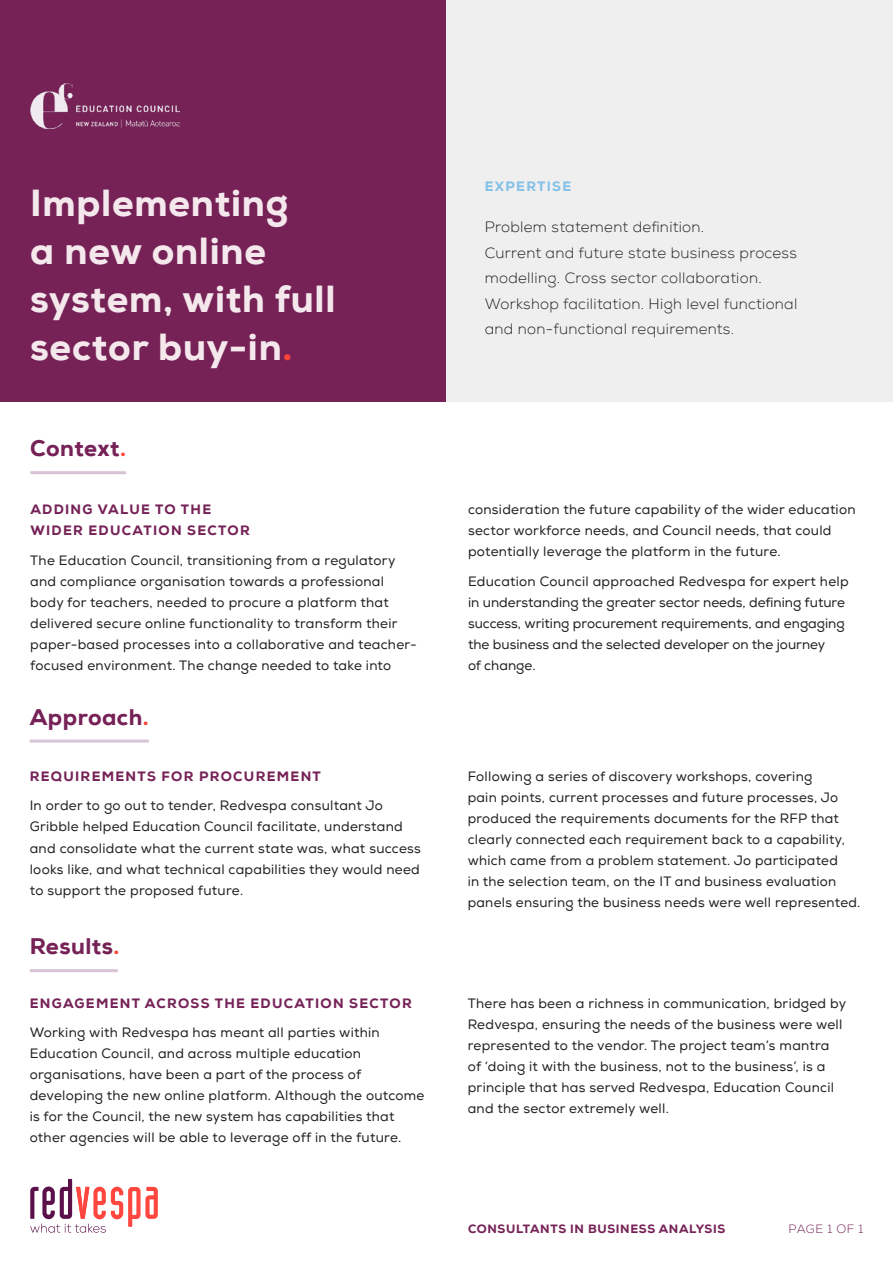
<style>
.page{position:relative;width:893px;height:1263px;background:#fff}
.page>*{position:absolute;margin:0;border:0;box-sizing:border-box;transform-origin:0 0}
.t1{font:800 37.5px/48px "Nexa";letter-spacing:.02em;color:#f4e8ed}
.t2{font:800 22.5px "Nexa";letter-spacing:.02em;color:#762257}
.t3{font:300 15px/25.5px "Nexa";letter-spacing:.02em;color:#231f20}
.t4{font:13.5px/21px "Nexa";letter-spacing:.02em;color:#231f20}
.t5{font:13.5px/21px "Nexa";color:#231f20}
.t6{font:800 13.5px/21px "Nexa";letter-spacing:.095em;color:#762257}
.t7{font:800 13.5px "Nexa";letter-spacing:.095em;color:#83c1e7}
.t8{font:800 12px "Nexa";letter-spacing:.055em;color:#762257}
.t9{font:300 12px "Nexa";letter-spacing:.04em;color:#762257}
.s1{color:#ff4338}
</style>
<div class="page">
<svg style="left:30px;top:1179px;width:128px;height:54px"></svg>
<div style="left:0;top:0;width:446px;height:402px;background:#762257"></div>
<div style="left:446px;top:0;width:447px;height:402px;background:#efefef"></div>
<img style="left:30px;top:84px;width:150px;height:45px">
<hr style="left:30px;top:471px;width:96px;height:3px;background:#d7c3d6">
<hr style="left:30px;top:739px;width:119px;height:3px;background:#d7c3d6">
<hr style="left:30px;top:969px;width:88px;height:3px;background:#d7c3d6">
<h1 class="t1" style="left:30px;top:179px;width:307px">Implementing<br>a new online system, with full sector buy-in<span class="s1">.</span></h1>
<h2 class="t2" style="left:30px;top:434px;width:97px">Context<span class="s1">.</span></h2>
<p class="t6" style="left:30px;top:499px;width:221px">ADDING VALUE TO THE<br>WIDER EDUCATION SECTOR</p>
<p class="t4" style="left:30px;top:550px;width:388px">The Education Council, transitioning from a regulatory and compliance organisation towards a professional body for teachers, needed to procure a platform that delivered secure online functionality to transform their paper-based processes into a collaborative and teacher&shy;focused environment. The change needed to take into</p>
<h2 class="t2" style="left:30px;top:702px;width:121px">Approach<span class="s1">.</span></h2>
<p class="t6" style="left:30px;top:766px;width:293px">REQUIREMENTS FOR PROCUREMENT</p>
<p class="t4" style="left:30px;top:795px;width:393px">In order to go out to tender, Redvespa consultant Jo Gribble helped Education Council facilitate, understand and consolidate what the current state was, what success looks like, and what technical capabilities they would need to support the proposed future.</p>
<h2 class="t2" style="left:30px;top:932px;width:91px">Results<span class="s1">.</span></h2>
<p class="t6" style="left:30px;top:992px;width:383px">ENGAGEMENT ACROSS THE EDUCATION SECTOR</p>
<p class="t4" style="left:30px;top:1022px;width:396px">Working with Redvespa has meant all parties within Education Council, and across multiple education organisations, have been a part of the process of developing the new online platform. Although the outcome is for the Council, the new system has capabilities that other agencies will be able to leverage off in the future.</p>
<p class="t7" style="left:485px;top:178px;width:88px">EXPERTISE</p>
<p class="t3" style="left:485px;top:215px;width:314px">Problem statement definition.<br>Current and future state business process modelling. Cross sector collaboration.<br>Workshop facilitation. High level functional and non-functional requirements.</p>
<p class="t4" style="left:468px;top:499px;width:389px">consideration the future capability of the wider education sector workforce needs, and Council needs, that could potentially leverage the platform in the future.</p>
<p class="t5" style="left:468px;top:571px;width:382px">Education Council approached Redvespa for expert help in understanding the greater sector needs, defining future success, writing procurement requirements, and engaging the business and the selected developer on the journey<br>of change.</p>
<p class="t4" style="left:468px;top:766px;width:394px">Following a series of discovery workshops, covering<br>pain points, current processes and future processes, Jo produced the requirements documents for the RFP that clearly connected each requirement back to a capability, which came from a problem statement. Jo participated<br>in the selection team, on the IT and business evaluation panels ensuring the business needs were well represented.</p>
<p class="t4" style="left:468px;top:993px;width:380px">There has been a richness in communication, bridged by Redvespa, ensuring the needs of the business were well represented to the vendor. The project team’s mantra of ‘doing it with the business, not to the business’, is a principle that has served Redvespa, Education Council and the sector extremely well.</p>
<p class="t8" style="left:468px;top:1221px;width:259px">CONSULTANTS IN BUSINESS ANALYSIS</p>
<p class="t9" style="left:788px;top:1222px;width:76px">PAGE 1 OF 1</p>
</div>
